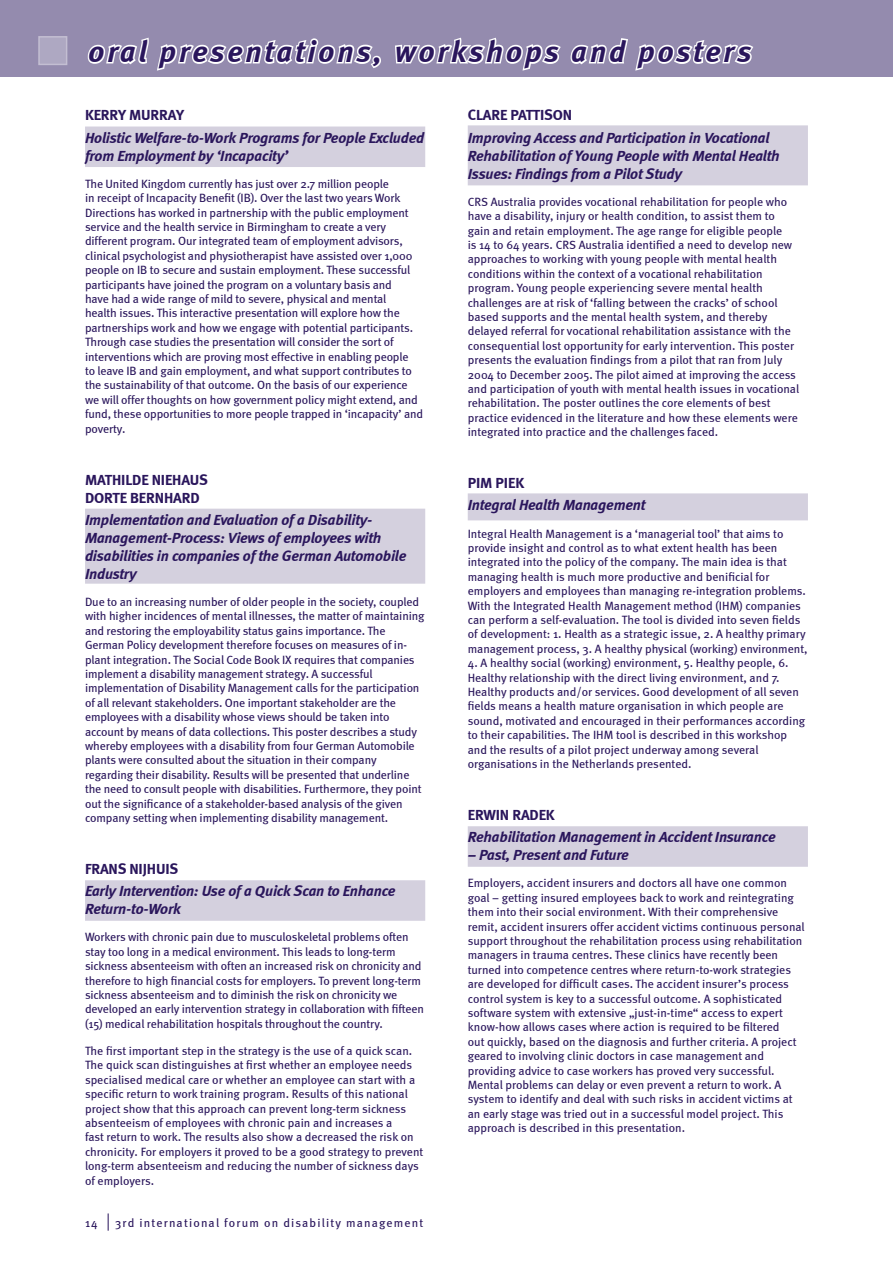
<style>
.page{position:relative;width:893px;height:1263px;background:#fff}
.page>*{position:absolute;margin:0;border:0;box-sizing:border-box;transform-origin:0 0}
.t1{font:italic 700 30px "Meta";letter-spacing:.1em;color:#2a165c}
.t2{font:italic 700 15px/18px "Meta";letter-spacing:-.01em;color:#2a165c}
.t3{font:700 15px/18px "Meta";letter-spacing:-.01em;color:#2a165c}
.t4{font:12px/14.4px "Meta";letter-spacing:-.005em;color:#2a165c}
.t5{font:12px "Meta";letter-spacing:.1em;color:#2a165c}
.s1{font-size:18px}
</style>
<div class="page">
<div style="left:85px;top:127px;width:340px;height:40px;background:#d4d0de"></div>
<div style="left:85px;top:509px;width:340px;height:75px;background:#d4d0de"></div>
<div style="left:85px;top:880px;width:340px;height:41px;background:#d4d0de"></div>
<div style="left:468px;top:125px;width:340px;height:60px;background:#d4d0de"></div>
<div style="left:468px;top:493px;width:340px;height:27px;background:#d4d0de"></div>
<div style="left:468px;top:826px;width:340px;height:41px;background:#d4d0de"></div>
<div style="left:0;top:0;width:893px;height:77px;background:#948bae"></div>
<svg style="left:87px;top:37px;width:294px;height:34px"></svg>
<svg style="left:393px;top:37px;width:362px;height:149px"></svg>
<div style="left:39px;top:37px;width:28px;height:27px;background:#aea8c2"></div>
<h1 class="t1" style="left:88px;top:34px;width:665px">oral presentations, workshops and posters</h1>
<p class="t3" style="left:85px;top:106px;width:100px">KERRY MURRAY</p>
<p class="t2" style="left:85px;top:128px;width:341px">Holistic Welfare-to-Work Programs for People Excluded from Employment by ‘Incapacity’</p>
<p class="t4" style="left:85px;top:176px;width:340px">The United Kingdom currently has just over 2.7 million people<br>in receipt of Incapacity Benefit (IB). Over the last two years Work Directions has worked in partnership with the public employment service and the health service in Birmingham to create a very different program. Our integrated team of employment advisors, clinical psychologist and physiotherapist have assisted over 1,000 people on IB to secure and sustain employment. These successful participants have joined the program on a voluntary basis and<br>have had a wide range of mild to severe, physical and mental<br>health issues. This interactive presentation will explore how the partnerships work and how we engage with potential participants.<br>Through case studies the presentation will consider the sort of interventions which are proving most effective in enabling people<br>to leave IB and gain employment, and what support contributes to the sustainability of that outcome. On the basis of our experience we will offer thoughts on how government policy might extend, and fund, these opportunities to more people trapped in ‘incapacity’ and poverty.</p>
<p class="t3" style="left:85px;top:470px;width:125px">MATHILDE NIEHAUS<br>DORTE BERNHARD</p>
<p class="t2" style="left:85px;top:510px;width:323px">Implementation and Evaluation of a Disability-Management-Process: Views of employees with disabilities in companies of the German Automobile Industry</p>
<p class="t4" style="left:85px;top:594px;width:341px">Due to an increasing number of older people in the society, coupled with higher incidences of mental illnesses, the matter of maintaining and restoring the employability status gains importance. The German Policy development therefore focuses on measures of in&shy;plant integration. The Social Code Book IX requires that companies implement a disability management strategy. A successful implementation of Disability Management calls for the participation of all relevant stakeholders. One important stakeholder are the employees with a disability whose views should be taken into account by means of data collections. This poster describes a study whereby employees with a disability from four German Automobile plants were consulted about the situation in their company regarding their disability. Results will be presented that underline the need to consult people with disabilities. Furthermore, they point out the significance of a stakeholder-based analysis of the given company setting when implementing disability management.</p>
<p class="t3" style="left:85px;top:860px;width:95px">FRANS NIJHUIS</p>
<p class="t2" style="left:85px;top:882px;width:312px">Early Intervention: Use of a Quick Scan to Enhance<br>Return-to-Work</p>
<p class="t4" style="left:85px;top:930px;width:341px">Workers with chronic pain due to musculoskeletal problems often stay too long in a medical environment. This leads to long-term sickness absenteeism with often an increased risk on chronicity and therefore to high financial costs for employers. To prevent long-term sickness absenteeism and to diminish the risk on chronicity we developed an early intervention strategy in collaboration with fifteen (15) medical rehabilitation hospitals throughout the country.</p>
<p class="t4" style="left:85px;top:1043px;width:340px">The first important step in the strategy is the use of a quick scan.<br>The quick scan distinguishes at first whether an employee needs specialised medical care or whether an employee can start with a specific return to work training program. Results of this national project show that this approach can prevent long-term sickness absenteeism of employees with chronic pain and increases a<br>fast return to work. The results also show a decreased the risk on chronicity. For employers it proved to be a good strategy to prevent long-term absenteeism and reducing the number of sickness days of employers.</p>
<p class="t5" style="left:85px;top:1215px;width:340px">14 <span class="s1">|</span> 3rd international forum on disability management</p>
<p class="t3" style="left:468px;top:106px;width:106px">CLARE PATTISON</p>
<p class="t2" style="left:468px;top:128px;width:314px">Improving Access and Participation in Vocational<br>Rehabilitation of Young People with Mental Health<br>Issues: Findings from a Pilot Study</p>
<p class="t4" style="left:468px;top:194px;width:333px">CRS Australia provides vocational rehabilitation for people who have a disability, injury or health condition, to assist them to gain and retain employment. The age range for eligible people<br>is 14 to 64 years. CRS Australia identified a need to develop new approaches to working with young people with mental health conditions within the context of a vocational rehabilitation program. Young people experiencing severe mental health challenges are at risk of ‘falling between the cracks’ of school based supports and the mental health system, and thereby delayed referral for vocational rehabilitation assistance with the consequential lost opportunity for early intervention. This poster presents the evaluation findings from a pilot that ran from July 2004 to December 2005. The pilot aimed at improving the access and participation of youth with mental health issues in vocational rehabilitation. The poster outlines the core elements of best practice evidenced in the literature and how these elements were integrated into practice and the challenges faced.</p>
<p class="t3" style="left:468px;top:474px;width:58px">PIM PIEK</p>
<p class="t2" style="left:468px;top:496px;width:179px">Integral Health Management</p>
<p class="t4" style="left:468px;top:526px;width:341px">Integral Health Management is a ‘managerial tool’ that aims to provide insight and control as to what extent health has been integrated into the policy of the company. The main idea is that managing health is much more productive and benificial for employers and employees than managing re-integration problems.<br>With the Integrated Health Management method (IHM) companies can perform a self-evaluation. The tool is divided into seven fields of development: 1. Health as a strategic issue, 2. A healthy primary management process, 3. A healthy physical (working) environment,</p>
<p class="t4" style="left:468px;top:656px;width:339px">4. A healthy social (working) environment, 5. Healthy people, 6.<br>Healthy relationship with the direct living environment, and 7.<br>Healthy products and/or services. Good development of all seven fields means a health mature organisation in which people are sound, motivated and encouraged in their performances according to their capabilities. The IHM tool is described in this workshop and the results of a pilot project underway among several organisations in the Netherlands presented.</p>
<p class="t3" style="left:468px;top:806px;width:89px">ERWIN RADEK</p>
<p class="t2" style="left:468px;top:828px;width:309px">Rehabilitation Management in Accident Insurance</p>
<p class="t2" style="left:468px;top:846px;width:163px">– Past, Present and Future</p>
<p class="t4" style="left:468px;top:876px;width:339px">Employers, accident insurers and doctors all have one common goal – getting insured employees back to work and reintegrating them into their social environment. With their comprehensive remit, accident insurers offer accident victims continuous personal support throughout the rehabilitation process using rehabilitation managers in trauma centres. These clinics have recently been turned into competence centres where return-to-work strategies are developed for difficult cases. The accident insurer’s process control system is key to a successful outcome. A sophisticated software system with extensive „just-in-time“ access to expert know-how allows cases where action is required to be filtered<br>out quickly, based on the diagnosis and further criteria. A project geared to involving clinic doctors in case management and providing advice to case workers has proved very successful.<br>Mental problems can delay or even prevent a return to work. A system to identify and deal with such risks in accident victims at an early stage was tried out in a successful model project. This approach is described in this presentation.</p>
</div>
